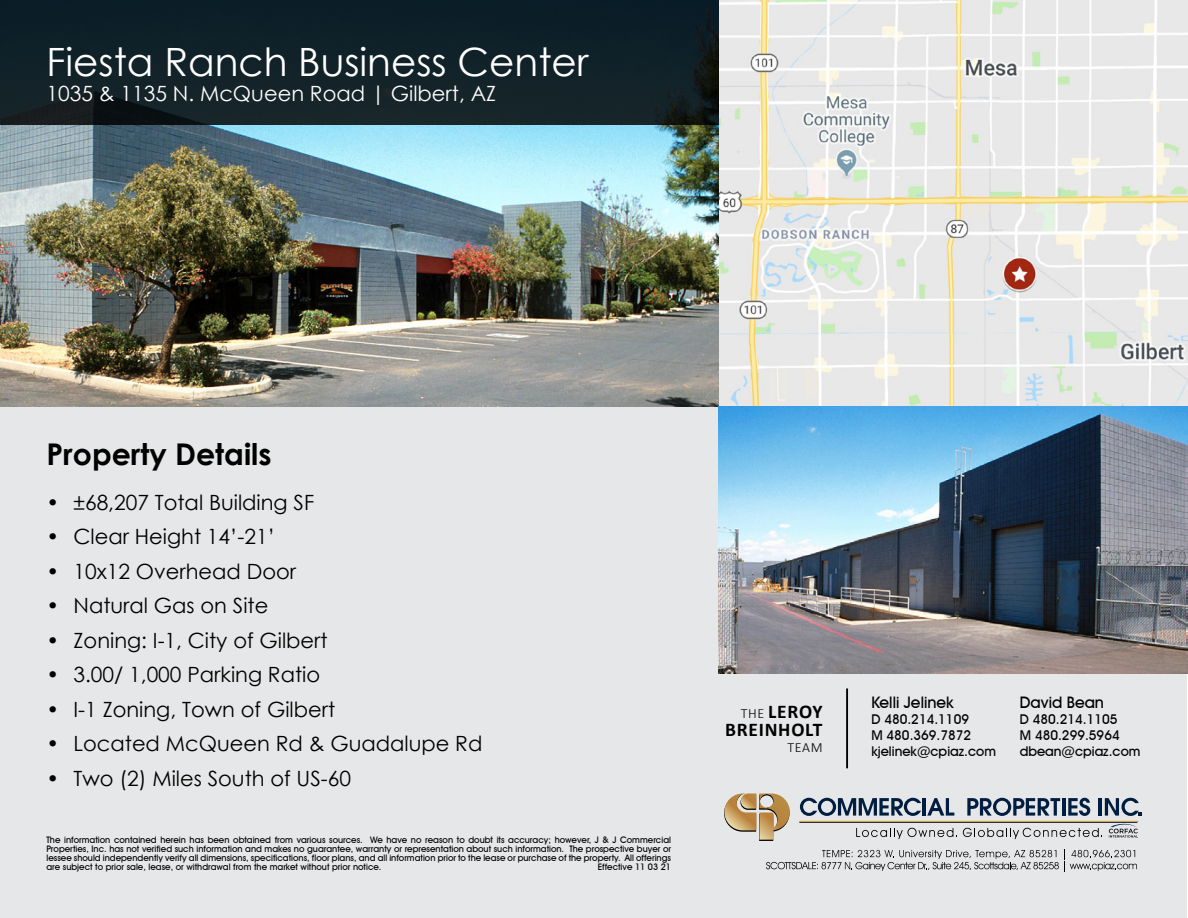
<style>
.page{position:relative;width:1188px;height:918px;background:#fff}
.page>*{position:absolute;margin:0;border:0;box-sizing:border-box;transform-origin:0 0}
.t1{font:39px "Century Gothic";color:#fff}
.t2{font:700 30px "Century Gothic";color:#000}
.t3{font:21px "Century Gothic";color:#000}
.t4{font:21px "Century Gothic";color:#fff}
.t5{font:700 19.5px/18.3px "Calibri";letter-spacing:.04em;color:#000;text-align:right}
.t6{font:500 15.9px "Avant Garde IT Cby BT";color:#000}
.t7{font:300 14.1px "Calibri";color:#000}
.t8{font:500 13.5px/16.2px "Avant Garde IT Cby BT";color:#000}
.t9{font:500 9px/9px "Avant Garde IT Cby BT";color:#000;text-align:justify}
.s1{font-weight:300;font-size:14.1px}
</style>
<div class="page">
<div style="left:1px;top:407px;width:1186px;height:510px;background:#e6e7e8"></div>
<img style="left:0;top:0;width:1188px;height:407px">
<div style="left:0;top:0;width:718px;height:125px;background:#102129"></div>
<svg style="left:724px;top:793px;width:66px;height:48px"></svg>
<hr style="left:799px;top:822px;width:338px;height:1px;background:#000">
<hr style="left:800px;top:821px;width:338px;height:1px;background:#cca349">
<svg style="left:856px;top:828px;width:101px;height:11px"></svg>
<svg style="left:963px;top:828px;width:139px;height:11px"></svg>
<svg style="left:1069px;top:850px;width:68px;height:21px"></svg>
<svg style="left:766px;top:850px;width:293px;height:21px"></svg>
<svg style="left:800px;top:798px;width:121px;height:18px"></svg>
<hr style="left:923px;top:798px;width:3px;height:18px;background:#011e41">
<svg style="left:927px;top:798px;width:27px;height:18px"></svg>
<svg style="left:967px;top:798px;width:93px;height:18px"></svg>
<hr style="left:1062px;top:798px;width:3px;height:18px;background:#011e41">
<svg style="left:1068px;top:798px;width:22px;height:18px"></svg>
<hr style="left:1098px;top:798px;width:4px;height:18px;background:#011e41">
<svg style="left:1105px;top:798px;width:37px;height:18px"></svg>
<svg style="left:1109px;top:824px;width:29px;height:14px"></svg>
<img style="left:718px;top:407px;width:470px;height:266px">
<hr style="left:846px;top:688px;width:2px;height:80px;background:#000">
<h1 class="t1" style="left:46px;top:34px;width:544px">Fiesta Ranch Business Center</h1>
<h3 class="t4" style="left:46px;top:79px;width:451px">1035 &amp; 1135 N. McQueen Road | Gilbert, AZ</h3>
<h2 class="t2" style="left:46px;top:432px;width:227px">Property Details</h2>
<h3 class="t3" style="left:46px;top:487px;width:269px">• ±68,207 Total Building SF</h3>
<h3 class="t3" style="left:46px;top:522px;width:230px">• Clear Height 14’-21’</h3>
<h3 class="t3" style="left:46px;top:556px;width:251px">• 10x12 Overhead Door</h3>
<h3 class="t3" style="left:46px;top:591px;width:223px">• Natural Gas on Site</h3>
<h3 class="t3" style="left:46px;top:625px;width:283px">• Zoning: I-1, City of Gilbert</h3>
<h3 class="t3" style="left:46px;top:660px;width:275px">• 3.00/ 1,000 Parking Ratio</h3>
<h3 class="t3" style="left:46px;top:694px;width:290px">• I-1 Zoning, Town of Gilbert</h3>
<h3 class="t3" style="left:46px;top:729px;width:437px">• Located McQueen Rd &amp; Guadalupe Rd</h3>
<h3 class="t3" style="left:46px;top:764px;width:306px">• Two (2) Miles South of US-60</h3>
<p class="t9" style="left:46px;top:835px;width:626px">The information contained herein has been obtained from various sources. We have no reason to doubt its accuracy; however, J &amp; J Commercial Properties, Inc. has not verified such information and makes no guarantee, warranty or representation about such information. The prospective buyer or lessee should independently verify all dimensions, specifications, floor plans, and all information prior to the lease or purchase of the property. All offerings are subject to prior sale, lease, or withdrawal from the market without prior notice.</p>
<p class="t9" style="left:598px;top:862px;width:75px">Effective 11 03 21</p>
<h3 class="t5" style="left:725px;top:702px;width:99px"><span class="s1">THE</span> LEROY<br>BREINHOLT</h3>
<h3 class="t7" style="left:788px;top:739px;width:36px">TEAM</h3>
<h3 class="t6" style="left:871px;top:692px;width:84px">Kelli Jelinek</h3>
<h3 class="t8" style="left:871px;top:711px;width:126px">D 480.214.1109<br>M 480.369.7872 kjelinek@cpiaz.com</h3>
<h3 class="t6" style="left:1020px;top:692px;width:86px">David Bean</h3>
<h3 class="t8" style="left:1020px;top:711px;width:122px">D 480.214.1105<br>M 480.299.5964 dbean@cpiaz.com</h3>
</div>
